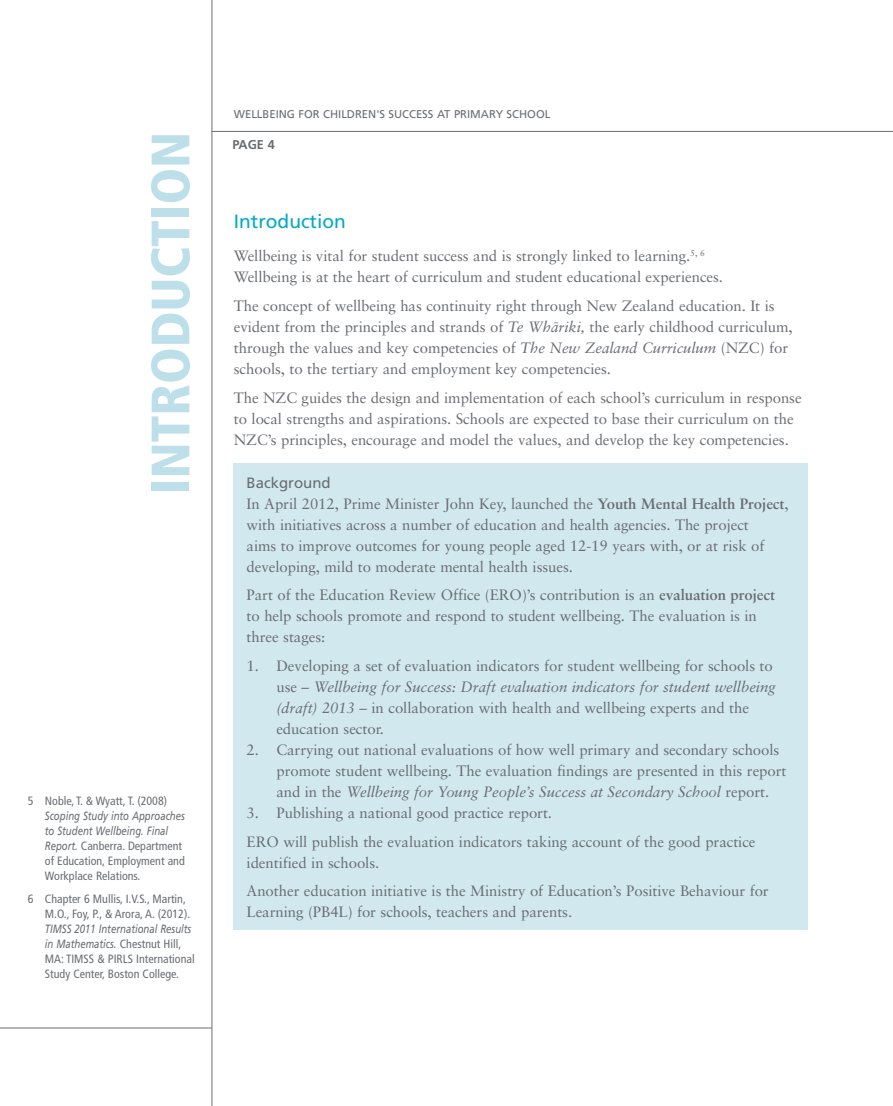
<style>
.page{position:relative;width:893px;height:1106px;background:#fff}
.page>*{position:absolute;margin:0;border:0;box-sizing:border-box;transform-origin:0 0}
.t1{font:900 condensed 54px "Frutiger";letter-spacing:-.005em;color:#bcdfe9}
.t2{font:19.2px "Frutiger";color:#00aac5}
.t3{font:15px/21px "Sabon";letter-spacing:-.005em;color:#696d72}
.t4{font:15px "Frutiger";color:#696d72}
.t5{font:700 12.75px "Frutiger";color:#696d72}
.t6{font:condensed 12px/15px "Frutiger";color:#696d72}
.t7{font:11.25px "Frutiger";color:#696d72}
.s1{font-style:italic;font-stretch:normal}
.s2{font-style:italic}
.s3{font-weight:700}
</style>
<div class="page">
<div style="left:234px;top:463px;width:574px;height:467px;background:#d2e8ef"></div>
<hr style="left:212px;top:0;width:1px;height:1106px;background:#696d72">
<hr style="left:212px;top:131px;width:680px;height:1px;background:#696d72">
<hr style="left:0;top:1027px;width:212px;height:1px;background:#696d72">
<h1 class="t1" style="left:138px;top:494px;width:364px;rotate:-90deg">INTRODUCTION</h1>
<p class="t6" style="left:28px;top:793px;width:141px">5 Noble, T. &amp; Wyatt, T. (2008)</p>
<p class="t6" style="left:45px;top:808px;width:142px"><span class="s1">Scoping Study into Approaches to Student Wellbeing. Final<br>Report.</span> Canberra. Department of Education, Employment and<br>Workplace Relations.</p>
<p class="t6" style="left:45px;top:891px;width:147px;text-indent:-17px">6 Chapter 6 Mullis, I.V.S., Martin,<br>M.O., Foy, P., &amp; Arora, A. (2012).</p>
<p class="t6" style="left:45px;top:921px;width:151px"><span class="s1">TIMSS 2011 International Results in Mathematics.</span> Chestnut Hill,<br>MA: TIMSS &amp; PIRLS International<br>Study Center, Boston College.</p>
<p class="t7" style="left:234px;top:107px;width:318px">WELLBEING FOR CHILDREN'S SUCCESS AT PRIMARY SCHOOL</p>
<p class="t5" style="left:232px;top:137px;width:44px">PAGE 4</p>
<p class="t2" style="left:234px;top:210px;width:113px">Introduction</p>
<p class="t3" style="left:234px;top:245px;width:491px">Wellbeing is vital for student success and is strongly linked to learning.<sup>5,</sup> <sup>6<br></sup>Wellbeing is at the heart of curriculum and student educational experiences.</p>
<p class="t3" style="left:234px;top:295px;width:560px">The concept of wellbeing has continuity right through New Zealand education. It is evident from the principles and strands of <span class="s2">Te Wh¯ariki,</span> the early childhood curriculum, through the values and key competencies of <span class="s2">The New Zealand Curriculum</span> (NZC) for schools, to the tertiary and employment key competencies.</p>
<p class="t3" style="left:234px;top:387px;width:569px">The NZC guides the design and implementation of each school’s curriculum in response to local strengths and aspirations. Schools are expected to base their curriculum on the<br>NZC’s principles, encourage and model the values, and develop the key competencies.</p>
<p class="t4" style="left:247px;top:473px;width:86px">Background</p>
<p class="t3" style="left:247px;top:492px;width:543px">In April 2012, Prime Minister John Key, launched the <span class="s3">Youth Mental Health Project</span>, with initiatives across a number of education and health agencies. The project<br>aims to improve outcomes for young people aged 12-19 years with, or at risk of developing, mild to moderate mental health issues.</p>
<p class="t3" style="left:247px;top:584px;width:530px">Part of the Education Review Office (ERO)’s contribution is an <span class="s3">evaluation project </span>to help schools promote and respond to student wellbeing. The evaluation is in three stages:</p>
<p class="t3" style="left:276px;top:655px;width:501px;text-indent:-30px">1. Developing a set of evaluation indicators for student wellbeing for schools to use – <span class="s2">Wellbeing for Success: Draft evaluation indicators for student wellbeing (draft) 2013</span> – in collaboration with health and wellbeing experts and the education sector.</p>
<p class="t3" style="left:276px;top:739px;width:512px;text-indent:-30px">2. Carrying out national evaluations of how well primary and secondary schools promote student wellbeing. The evaluation findings are presented in this report and in the <span class="s2">Wellbeing for Young People’s Success at Secondary School</span> report.</p>
<p class="t3" style="left:247px;top:798px;width:510px;line-height:28.7px">3. Publishing a national good practice report.<br>ERO will publish the evaluation indicators taking account of the good practice</p>
<p class="t3" style="left:247px;top:848px;width:524px;line-height:28.7px">identified in schools.<br>Another education initiative is the Ministry of Education’s Positive Behaviour for</p>
<p class="t3" style="left:247px;top:901px;width:327px">Learning (PB4L) for schools, teachers and parents.</p>
</div>
